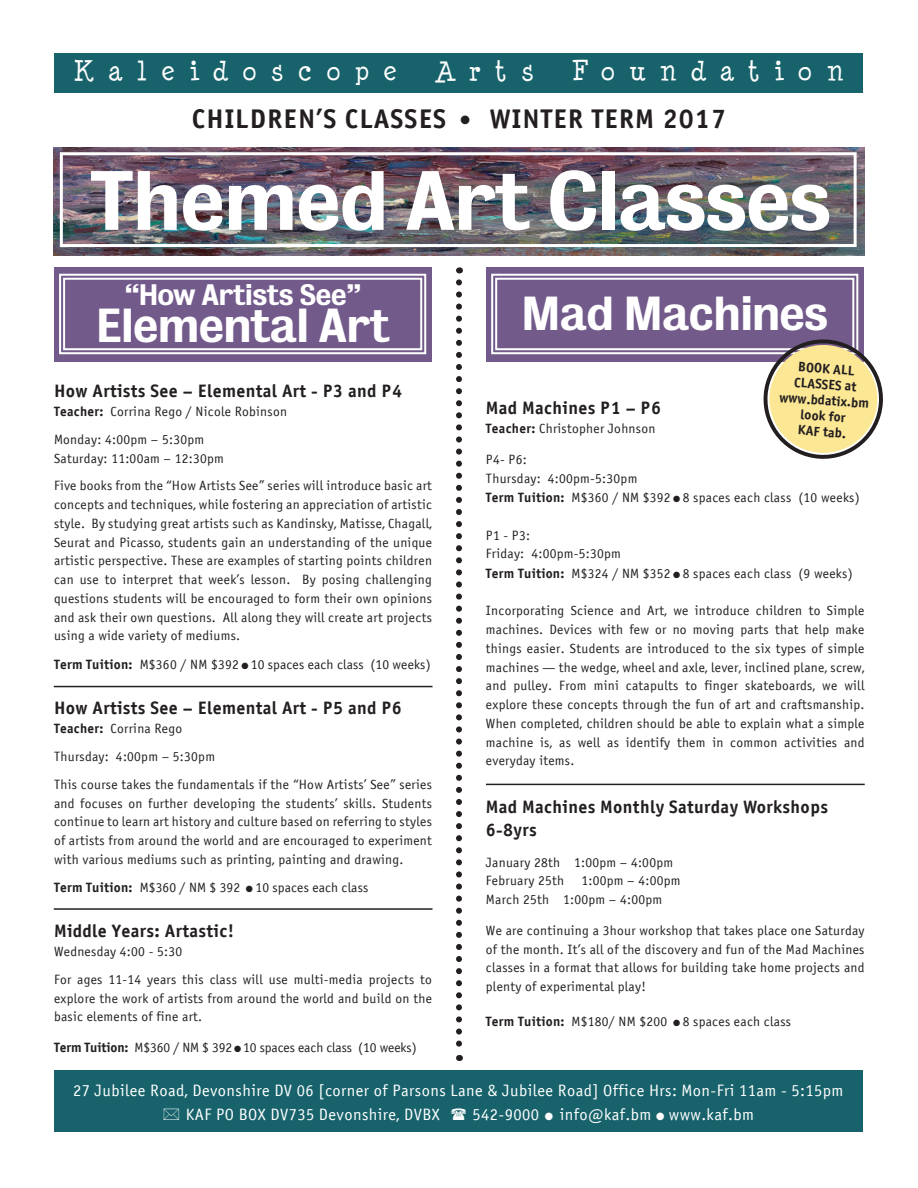
<style>
.page{position:relative;width:918px;height:1188px;background:#fff}
.page>*{position:absolute;margin:0;border:0;box-sizing:border-box;transform-origin:0 0}
.t1{font:76.5px "Bureau Grotesque Five Five";letter-spacing:-.03em;color:#fff}
.t2{font:43.5px "Bureau Grotesque Five Five";letter-spacing:-.03em;color:#fff}
.t3{font:700 27px "Officina Sans CTT";letter-spacing:.04em;color:#231f20}
.t4{font:27px "Minya Nouvelle";letter-spacing:.55em;color:#fff}
.t5{font:27px "Bureau Grotesque Five Five";letter-spacing:-.03em;color:#fff}
.t6{font:700 18px/22.5px "Officina Sans CTT";letter-spacing:.02em;color:#231f20}
.t7{font:16.5px/24px "Officina Sans CTT";letter-spacing:.025em;color:#fff}
.t8{font:700 13.65px/15.8px "Officina Sans CTT";color:#231f20;text-align:center}
.t9{font:13.5px/18.8px "Officina Sans CTT";letter-spacing:.02em;color:#231f20}
.t10{font:13.5px "Officina Sans CTT";letter-spacing:-.005em;color:#231f20}
.s1{font-weight:700}
</style>
<div class="page">
<img style="left:53px;top:148px;width:812px;height:108px">
<div style="left:55px;top:53px;width:808px;height:40px;background:#17626b"></div>
<div style="left:54px;top:1070px;width:808px;height:62px;background:#17626b"></div>
<div style="left:60px;top:152px;width:797px;height:95px;border:3px solid #fff"></div>
<div style="left:54px;top:267px;width:378px;height:95px;background:#725a8b"></div>
<svg style="left:59px;top:273px;width:368px;height:82px"></svg>
<div style="left:63px;top:278px;width:359px;height:72px;border:2px solid #fff"></div>
<svg style="left:456px;top:282px;width:6px;height:779px"></svg>
<hr style="left:54px;top:686px;width:379px;height:1px;background:#231f20">
<div style="left:486px;top:267px;width:378px;height:95px;background:#725a8b"></div>
<hr style="left:486px;top:784px;width:379px;height:1px;background:#231f20">
<svg style="left:491px;top:273px;width:392px;height:186px"></svg>
<hr style="left:54px;top:908px;width:379px;height:2px;background:#231f20">
<h3 class="t4" style="left:73px;top:56px;width:324px">Kaleidoscope</h3>
<h3 class="t4" style="left:435px;top:56px;width:100px">Arts</h3>
<h3 class="t4" style="left:572px;top:56px;width:273px">Foundation</h3>
<h3 class="t3" style="left:192px;top:104px;width:256px">CHILDREN’S CLASSES</h3>
<h3 class="t3" style="left:461px;top:104px;width:267px">● WINTER TERM 2017</h3>
<h1 class="t1" style="left:89px;top:157px;width:744px">Themed Art Classes</h1>
<h3 class="t5" style="left:124px;top:279px;width:239px">“How Artists See”</h3>
<h2 class="t2" style="left:96px;top:301px;width:296px">Elemental Art</h2>
<h3 class="t6" style="left:54px;top:379px;width:350px">How Artists See – Elemental Art - P3 and P4</h3>
<p class="t9" style="left:54px;top:398px;width:235px;line-height:27.8px"><span class="s1">Teacher:</span> Corrina Rego / Nicole Robinson<br>Monday: 4:00pm – 5:30pm</p>
<p class="t9" style="left:54px;top:444px;width:380px;line-height:27.8px">Saturday: 11:00am – 12:30pm<br>Five books from the “How Artists See” series will introduce basic art</p>
<p class="t9" style="left:54px;top:495px;width:380px;text-align:justify">concepts and techniques, while fostering an appreciation of artistic style. By studying great artists such as Kandinsky, Matisse, Chagall, Seurat and Picasso, students gain an understanding of the unique artistic perspective. These are examples of starting points children can use to interpret that week’s lesson. By posing challenging questions students will be encouraged to form their own opinions and ask their own questions. All along they will create art projects using a wide variety of mediums.</p>
<p class="t9" style="left:54px;top:655px;width:378px"><span class="s1">Term Tuition:</span> M$360 / NM $392 ● 10 spaces each class (10 weeks)</p>
<h3 class="t6" style="left:54px;top:697px;width:349px">How Artists See – Elemental Art - P5 and P6</h3>
<p class="t9" style="left:54px;top:715px;width:380px;line-height:27.8px"><span class="s1">Teacher:</span> Corrina Rego<br>Thursday: 4:00pm – 5:30pm<br>This course takes the fundamentals if the “How Artists’ See” series</p>
<p class="t9" style="left:54px;top:794px;width:380px;text-align:justify">and focuses on further developing the students’ skills. Students continue to learn art history and culture based on referring to styles of artists from around the world and are encouraged to experiment with various mediums such as printing, painting and drawing.</p>
<p class="t9" style="left:54px;top:879px;width:316px"><span class="s1">Term Tuition:</span> M$360 / NM $ 392 ● 10 spaces each class</p>
<h3 class="t6" style="left:54px;top:920px;width:182px">Middle Years: Artastic!</h3>
<p class="t9" style="left:54px;top:938px;width:380px;line-height:27.8px">Wednesday 4:00 - 5:30<br>For ages 11-14 years this class will use multi-media projects to</p>
<p class="t9" style="left:54px;top:989px;width:380px">explore the work of artists from around the world and build on the basic elements of fine art.</p>
<p class="t10" style="left:54px;top:1040px;width:364px"><span class="s1">Term Tuition:</span> M$360 / NM $ 392 ● 10 spaces each class (10 weeks)</p>
<h2 class="t2" style="left:521px;top:289px;width:309px">Mad Machines</h2>
<p class="t8" style="left:782px;top:358px;width:91px;rotate:4deg">BOOK ALL<br>CLASSES at www.bdatix.bm look for<br>KAF tab.</p>
<h3 class="t6" style="left:486px;top:396px;width:177px">Mad Machines P1 – P6</h3>
<p class="t9" style="left:486px;top:419px;width:171px"><span class="s1">Teacher:</span> Christopher Johnson</p>
<p class="t9" style="left:486px;top:450px;width:375px">P4- P6:<br>Thursday: 4:00pm-5:30pm<br><span class="s1">Term Tuition:</span> M$360 / NM $392 ● 8 spaces each class (10 weeks)</p>
<p class="t9" style="left:486px;top:526px;width:368px">P1 - P3:<br>Friday: 4:00pm-5:30pm<br><span class="s1">Term Tuition:</span> M$324 / NM $352 ● 8 spaces each class (9 weeks)</p>
<p class="t9" style="left:486px;top:602px;width:380px;text-align:justify">Incorporating Science and Art, we introduce children to Simple machines. Devices with few or no moving parts that help make things easier. Students are introduced to the six types of simple machines — the wedge, wheel and axle, lever, inclined plane, screw, and pulley. From mini catapults to finger skateboards, we will explore these concepts through the fun of art and craftsmanship.<br>When completed, children should be able to explain what a simple machine is, as well as identify them in common activities and everyday items.</p>
<h3 class="t6" style="left:486px;top:796px;width:344px">Mad Machines Monthly Saturday Workshops<br>6-8yrs</h3>
<p class="t9" style="left:486px;top:853px;width:189px">January 28th 1:00pm – 4:00pm<br>February 25th</p>
<p class="t9" style="left:486px;top:872px;width:196px;text-indent:96px">1:00pm – 4:00pm<br>March 25th 1:00pm – 4:00pm</p>
<p class="t9" style="left:486px;top:921px;width:380px;text-align:justify">We are continuing a 3hour workshop that takes place one Saturday of the month. It’s all of the discovery and fun of the Mad Machines classes in a format that allows for building take home projects and plenty of experimental play!</p>
<p class="t9" style="left:486px;top:1012px;width:307px"><span class="s1">Term Tuition:</span> M$180/ NM $200 ● 8 spaces each class</p>
<p class="t7" style="left:186px;top:1079px;width:659px;text-indent:-113px">27 Jubilee Road, Devonshire DV 06 [corner of Parsons Lane &amp; Jubilee Road] Office Hrs: Mon-Fri 11am - 5:15pm<br>KAF PO BOX DV735 Devonshire, DVBX</p>
<p class="t7" style="left:473px;top:1103px;width:283px">542-9000 ● info@kaf.bm ● www.kaf.bm</p>
</div>
